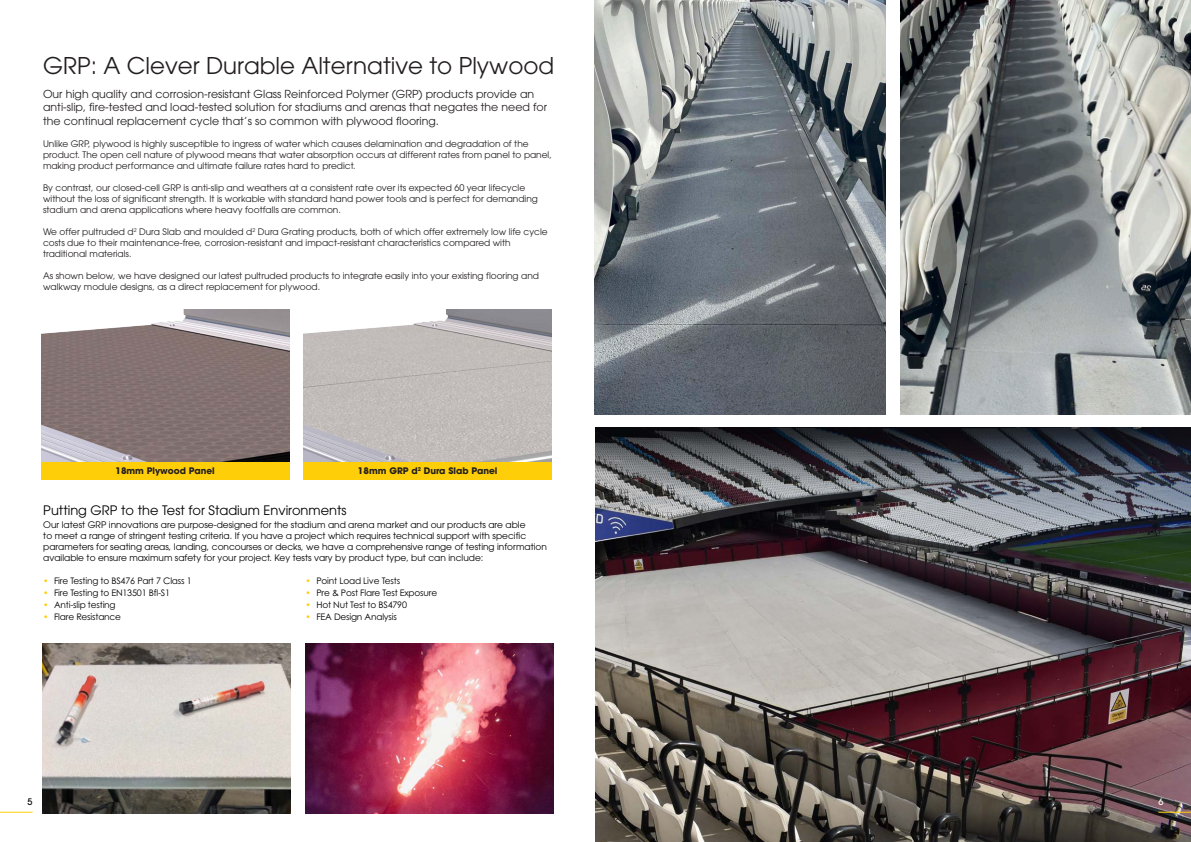
<style>
.page{position:relative;width:1191px;height:842px;background:#fff}
.page>*{position:absolute;margin:0;border:0;box-sizing:border-box;transform-origin:0 0}
.t1{font:23px "ITC Avant Garde Pro";color:#231f20}
.t2{font:13px "ITC Avant Garde Pro";color:#000}
.t3{font:11px/13.2px "ITC Avant Garde Pro";color:#231f20}
.t4{font:9px/11px "ITC Avant Garde Pro";color:#231f20}
.t5{font:9px/11px "ITC Avant Garde Pro";color:#000}
.t6{font:9px "Century Gothic Pro";letter-spacing:-.02em;color:#000}
.t7{font:700 9px "ITC Avant Garde Pro";color:#231f20}
.t8{font:500 9px "ITC Avant Garde Pro";color:#000}
.t9{font:500 9px "ITC Avant Garde Pro";color:#fff}
.s1{color:#fece08}
</style>
<div class="page">
<img style="left:595px;top:427px;width:596px;height:415px">
<img style="left:41px;top:309px;width:248px;height:153px">
<img style="left:303px;top:309px;width:248px;height:153px">
<div style="left:41px;top:462px;width:248px;height:17px;background:#fece08"></div>
<div style="left:303px;top:462px;width:248px;height:17px;background:#fece08"></div>
<img style="left:305px;top:643px;width:248px;height:171px">
<img style="left:42px;top:643px;width:249px;height:171px">
<hr style="left:0;top:812px;width:33px;height:1px;background:#fece08">
<hr style="left:1158px;top:812px;width:33px;height:1px;background:#fece08">
<img style="left:900px;top:0;width:291px;height:415px">
<img style="left:595px;top:0;width:290px;height:415px">
<h1 class="t1" style="left:43px;top:51px;width:513px">GRP: A Clever Durable Alternative to Plywood</h1>
<p class="t3" style="left:43px;top:87px;width:505px">Our high quality and corrosion-resistant Glass Reinforced Polymer (GRP) products provide an anti-slip, fire-tested and load-tested solution for stadiums and arenas that negates the need for the continual replacement cycle that’s so common with plywood flooring.</p>
<p class="t4" style="left:43px;top:138px;width:510px">Unlike GRP, plywood is highly susceptible to ingress of water which causes delamination and degradation of the product. The open cell nature of plywood means that water absorption occurs at different rates from panel to panel, making product performance and ultimate failure rates hard to predict.</p>
<p class="t4" style="left:43px;top:182px;width:496px">By contrast, our closed-cell GRP is anti-slip and weathers at a consistent rate over its expected 60 year lifecycle without the loss of significant strength. It is workable with standard hand power tools and is perfect for demanding stadium and arena applications where heavy footfalls are common.</p>
<p class="t4" style="left:43px;top:226px;width:506px">We offer pultruded d<sup>2</sup> Dura Slab and moulded d<sup>2</sup> Dura Grating products, both of which offer extremely low life cycle costs due to their maintenance-free, corrosion-resistant and impact-resistant characteristics compared with traditional materials.</p>
<p class="t4" style="left:43px;top:270px;width:497px">As shown below, we have designed our latest pultruded products to integrate easily into your existing flooring and walkway module designs, as a direct replacement for plywood.</p>
<p class="t7" style="left:115px;top:464px;width:101px">18mm Plywood Panel</p>
<p class="t7" style="left:358px;top:464px;width:141px">18mm GRP d<sup>2</sup> Dura Slab Panel</p>
<h2 class="t2" style="left:43px;top:502px;width:305px">Putting GRP to the Test for Stadium Environments</h2>
<p class="t5" style="left:43px;top:519px;width:505px">Our latest GRP innovations are purpose-designed for the stadium and arena market and our products are able<br>to meet a range of stringent testing criteria. If you have a project which requires technical support with specific parameters for seating areas, landing, concourses or decks, we have a comprehensive range of testing information available to ensure maximum safety for your project. Key tests vary by product type, but can include:</p>
<p class="t6" style="left:43px;top:576px;width:150px"><span class="s1">•</span> Fire Testing to BS476 Part 7 Class 1</p>
<p class="t6" style="left:43px;top:588px;width:128px"><span class="s1">•</span> Fire Testing to EN13501 Bfl-S1</p>
<p class="t6" style="left:43px;top:600px;width:74px"><span class="s1">•</span> Anti-slip testing</p>
<p class="t6" style="left:43px;top:612px;width:79px"><span class="s1">•</span> Flare Resistance</p>
<p class="t6" style="left:305px;top:576px;width:96px"><span class="s1">•</span> Point Load Live Tests</p>
<p class="t6" style="left:305px;top:588px;width:133px"><span class="s1">•</span> Pre &amp; Post Flare Test Exposure</p>
<p class="t6" style="left:305px;top:600px;width:103px"><span class="s1">•</span> Hot Nut Test to BS4790</p>
<p class="t6" style="left:305px;top:612px;width:93px"><span class="s1">•</span> FEA Design Analysis</p>
<p class="t8" style="left:28px;top:796px;width:6px">5</p>
<p class="t9" style="left:1158px;top:796px;width:6px">6</p>
</div>
